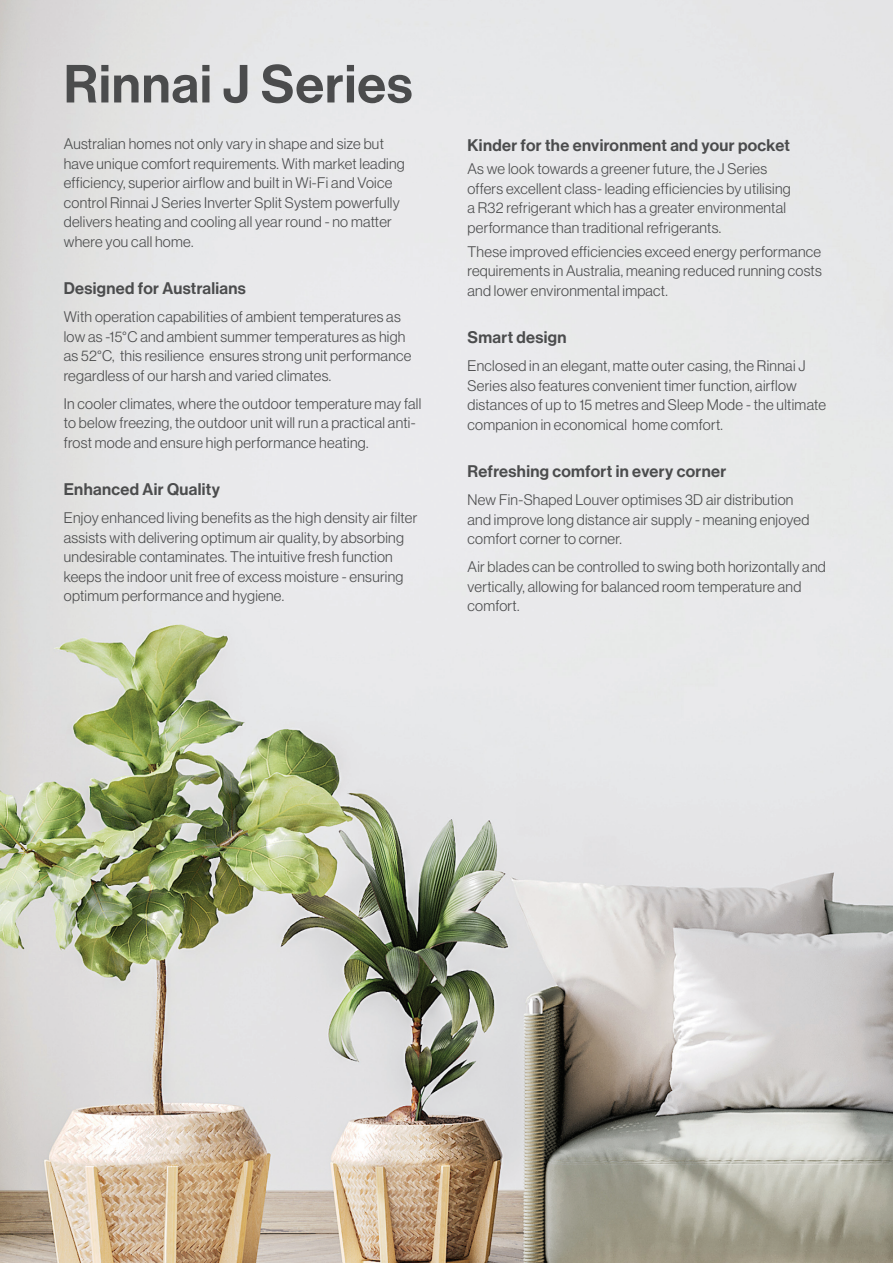
<style>
.page{position:relative;width:893px;height:1263px;background:#fff}
.page>*{position:absolute;margin:0;border:0;box-sizing:border-box;transform-origin:0 0}
.RB_Primary_Heading_Black_85{font:500 52.5px "Haas Grot Disp 65";letter-spacing:.02em;color:#4b4c4d}
.RB_Body_Text_Black_85{font:500 16.5px "Haas Grot Disp 65";letter-spacing:.02em;color:#4b4c4d}
.RB_Body_Text_Black_85__Bold__Features{font:500 16.5px "Haas Grot Disp 65";letter-spacing:.02em;color:#4b4c4d}
.RB_Body_Text_Black_85-2{font:300 15px/19.5px "Haas Grot Disp 45";letter-spacing:.02em;color:#4b4c4d}
.RB_Body_Text_Black_85__Bold__Features-2{font:300 15px/19.5px "Haas Grot Disp 45";letter-spacing:.02em;color:#4b4c4d}
</style>
<div class="page">
<img style="left:0;top:0;width:893px;height:1263px">
<p class="RB_Primary_Heading_Black_85" style="left:64px;top:54px;width:350px">Rinnai J Series</p>
<p class="RB_Body_Text_Black_85-2" style="left:64px;top:134px;width:343px">Australian homes not only vary in shape and size but have unique comfort requirements. With market leading efficiency, superior airflow and built in Wi-Fi and Voice control Rinnai J Series Inverter Split System powerfully delivers heating and cooling all year round - no matter where you call home.</p>
<p class="RB_Body_Text_Black_85" style="left:64px;top:279px;width:184px">Designed for Australians</p>
<p class="RB_Body_Text_Black_85-2" style="left:64px;top:307px;width:349px">With operation capabilities of ambient temperatures as low as -15°C and ambient summer temperatures as high as 52°C, this resilience ensures strong unit performance regardless of our harsh and varied climates.</p>
<p class="RB_Body_Text_Black_85-2" style="left:64px;top:394px;width:359px">In cooler climates, where the outdoor temperature may fall to below freezing, the outdoor unit will run a practical anti&shy;frost mode and ensure high performance heating.</p>
<p class="RB_Body_Text_Black_85" style="left:64px;top:480px;width:158px">Enhanced Air Quality</p>
<p class="RB_Body_Text_Black_85-2" style="left:64px;top:508px;width:355px">Enjoy enhanced living benefits as the high density air filter assists with delivering optimum air quality, by absorbing undesirable contaminates. The intuitive fresh function keeps the indoor unit free of excess moisture - ensuring optimum performance and hygiene.</p>
<p class="RB_Body_Text_Black_85__Bold__Features" style="left:467px;top:135px;width:324px">Kinder for the environment and your pocket</p>
<p class="RB_Body_Text_Black_85__Bold__Features-2" style="left:467px;top:159px;width:325px">As we look towards a greener future, the J Series offers excellent class- leading efficiencies by utilising a R32 refrigerant which has a greater environmental performance than traditional refrigerants.</p>
<p class="RB_Body_Text_Black_85-2" style="left:467px;top:242px;width:356px;text-align:justify">These improved efficiencies exceed energy performance requirements in Australia, meaning reduced running costs and lower environmental impact.</p>
<p class="RB_Body_Text_Black_85" style="left:467px;top:328px;width:101px">Smart design</p>
<p class="RB_Body_Text_Black_85-2" style="left:467px;top:356px;width:360px">Enclosed in an elegant, matte outer casing, the Rinnai J Series also features convenient timer function, airflow distances of up to 15 metres and Sleep Mode - the ultimate companion in economical home comfort.</p>
<p class="RB_Body_Text_Black_85" style="left:467px;top:462px;width:260px">Refreshing comfort in every corner</p>
<p class="RB_Body_Text_Black_85-2" style="left:467px;top:490px;width:343px">New Fin-Shaped Louver optimises 3D air distribution and improve long distance air supply - meaning enjoyed comfort corner to corner.</p>
<p class="RB_Body_Text_Black_85-2" style="left:467px;top:557px;width:360px">Air blades can be controlled to swing both horizontally and vertically, allowing for balanced room temperature and comfort.</p>
</div>
